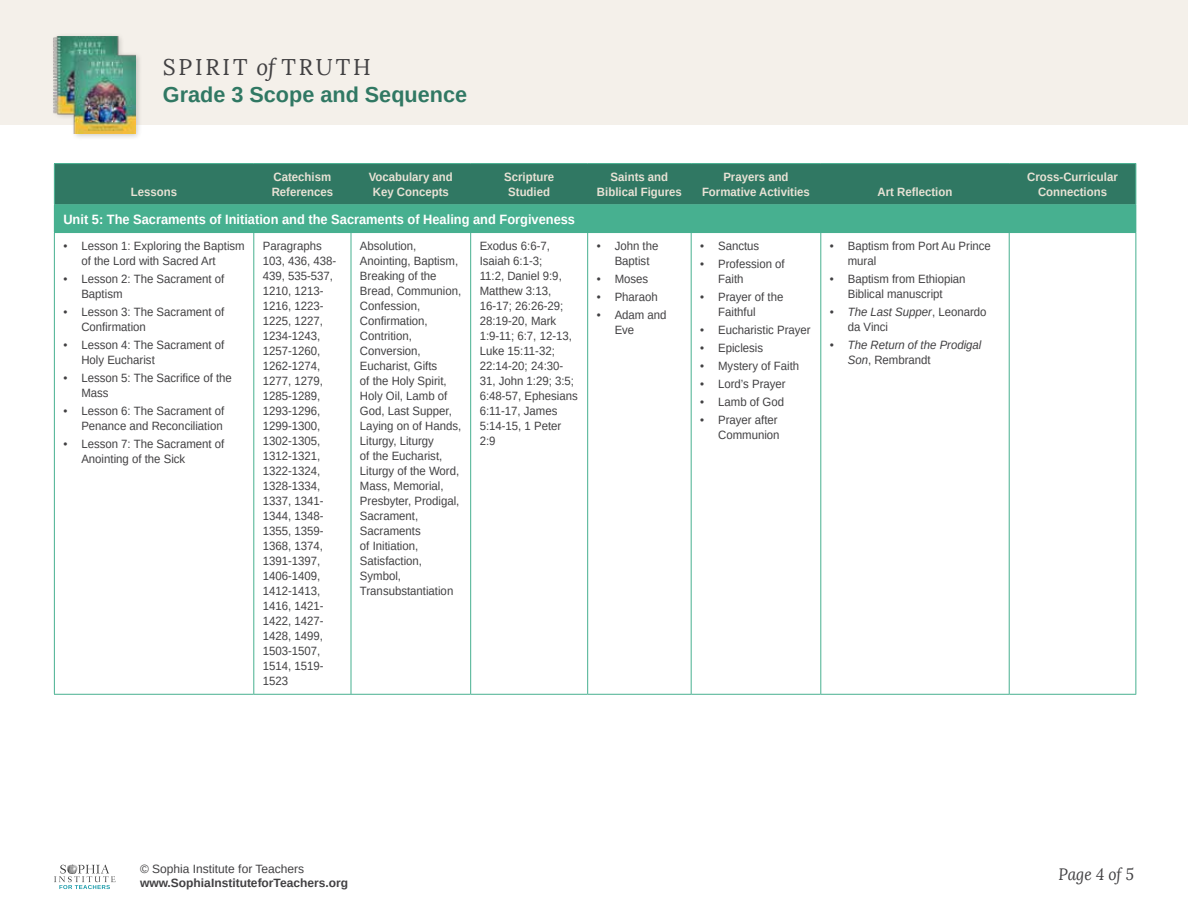
<style>
.page{position:relative;width:1188px;height:918px;background:#fff}
.page>*{position:absolute;margin:0;border:0;box-sizing:border-box;transform-origin:0 0}
.t1{font:22.65px "Lora";letter-spacing:.125em;color:#414042}
.t2{font:700 21.6px "Arimo";color:#307863}
.t3{font:italic 16.5px "Lora";color:#414042;scale:.95 1}
.t4{font:700 13.5px "Arimo";color:#fff;scale:.95 1}
.t5{font:12px/15px "Arimo";color:#414042;scale:.95 1}
.t6{font:700 12px/14.4px "Arimo";color:#e8e2d5;text-align:center;scale:.95 1}
.t7{font:italic 12px/15px "Arimo";color:#414042;scale:.95 1}
.t8{font:700 12px "Arimo";color:#414042}
.t9{font:12px "Arimo";color:#414042}
.s1{font-style:italic}
.s2{font-style:normal}
</style>
<div class="page">
<div style="left:0;top:0;width:1188px;height:124px;background:#f4f0ea"></div>
<svg style="left:54px;top:864px;width:61px;height:25px"></svg>
<div style="left:50px;top:32px;width:93px;height:109px;background:#000;opacity:.2"></div>
<img style="left:54px;top:36px;width:82px;height:98px">
<div style="left:55px;top:164px;width:1080px;height:40px;background:#307863"></div>
<div style="left:54px;top:205px;width:1082px;height:28px;background:#47b090"></div>
<hr style="left:54px;top:694px;width:200px;height:1px;background:#47b090">
<hr style="left:254px;top:694px;width:97px;height:1px;background:#47b090">
<hr style="left:351px;top:694px;width:120px;height:1px;background:#47b090">
<hr style="left:471px;top:694px;width:117px;height:1px;background:#47b090">
<hr style="left:588px;top:694px;width:103px;height:1px;background:#47b090">
<hr style="left:691px;top:694px;width:130px;height:1px;background:#47b090">
<hr style="left:821px;top:694px;width:188px;height:1px;background:#47b090">
<hr style="left:1009px;top:694px;width:127px;height:1px;background:#47b090">
<hr style="left:54px;top:163px;width:200px;height:1px;background:#47b090">
<hr style="left:54px;top:164px;width:1px;height:40px;background:#47b090">
<hr style="left:254px;top:163px;width:97px;height:1px;background:#47b090">
<hr style="left:351px;top:163px;width:120px;height:1px;background:#47b090">
<hr style="left:471px;top:163px;width:117px;height:1px;background:#47b090">
<hr style="left:588px;top:163px;width:103px;height:1px;background:#47b090">
<hr style="left:691px;top:163px;width:130px;height:1px;background:#47b090">
<hr style="left:821px;top:163px;width:188px;height:1px;background:#47b090">
<hr style="left:1009px;top:163px;width:127px;height:1px;background:#47b090">
<hr style="left:1135px;top:164px;width:1px;height:40px;background:#47b090">
<hr style="left:54px;top:204px;width:200px;height:1px;background:#47b090">
<hr style="left:254px;top:204px;width:97px;height:1px;background:#47b090">
<hr style="left:351px;top:204px;width:120px;height:1px;background:#47b090">
<hr style="left:471px;top:204px;width:117px;height:1px;background:#47b090">
<hr style="left:588px;top:204px;width:103px;height:1px;background:#47b090">
<hr style="left:691px;top:204px;width:130px;height:1px;background:#47b090">
<hr style="left:821px;top:204px;width:188px;height:1px;background:#47b090">
<hr style="left:1009px;top:204px;width:127px;height:1px;background:#47b090">
<hr style="left:54px;top:233px;width:1px;height:461px;background:#47b090">
<hr style="left:253px;top:233px;width:1px;height:461px;background:#47b090">
<hr style="left:351px;top:233px;width:1px;height:461px;background:#47b090">
<hr style="left:470px;top:233px;width:1px;height:461px;background:#47b090">
<hr style="left:587px;top:233px;width:1px;height:461px;background:#47b090">
<hr style="left:691px;top:233px;width:1px;height:461px;background:#47b090">
<hr style="left:820px;top:233px;width:1px;height:461px;background:#47b090">
<hr style="left:1009px;top:233px;width:1px;height:461px;background:#47b090">
<hr style="left:1135px;top:233px;width:1px;height:461px;background:#47b090">
<h1 class="t1" style="left:163px;top:53px;width:209px">SPIRIT <span class="s1">of</span> TRUTH</h1>
<h2 class="t2" style="left:163px;top:79px;width:306px">Grade 3 Scope and Sequence</h2>
<p class="t6" style="left:131px;top:185px;width:50px">Lessons</p>
<p class="t6" style="left:272px;top:170px;width:66px;text-align:left">Catechism<br>References</p>
<p class="t6" style="left:369px;top:170px;width:90px">Vocabulary and<br>Key Concepts</p>
<p class="t6" style="left:504px;top:170px;width:54px">Scripture<br>Studied</p>
<p class="t6" style="left:597px;top:170px;width:91px">Saints and<br>Biblical Figures</p>
<p class="t6" style="left:702px;top:170px;width:115px">Prayers and<br>Formative Activities</p>
<p class="t4" style="left:63px;top:210px;width:540px">Unit 5: The Sacraments of Initiation and the Sacraments of Healing and Forgiveness</p>
<p class="t5" style="left:81px;top:239px;width:174px;text-indent:-18px">• Lesson 1: Exploring the Baptism of the Lord with Sacred Art</p>
<p class="t5" style="left:81px;top:272px;width:152px;text-indent:-18px">• Lesson 2: The Sacrament of<br>Baptism</p>
<p class="t5" style="left:81px;top:305px;width:152px;text-indent:-18px">• Lesson 3: The Sacrament of<br>Confirmation</p>
<p class="t5" style="left:81px;top:338px;width:152px;text-indent:-18px">• Lesson 4: The Sacrament of<br>Holy Eucharist</p>
<p class="t5" style="left:81px;top:371px;width:160px;text-indent:-18px">• Lesson 5: The Sacrifice of the<br>Mass</p>
<p class="t5" style="left:63px;top:404px;width:171px;text-align:right">• Lesson 6: The Sacrament of<br>Penance and Reconciliation</p>
<p class="t5" style="left:81px;top:437px;width:152px;text-indent:-18px">• Lesson 7: The Sacrament of<br>Anointing of the Sick</p>
<p class="t5" style="left:263px;top:239px;width:79px">Paragraphs<br>103, 436, 438-<br>439, 535-537,<br>1210, 1213-<br>1216, 1223-<br>1225, 1227,<br>1234-1243,<br>1257-1260,<br>1262-1274,<br>1277, 1279,<br>1285-1289,<br>1293-1296,<br>1299-1300,<br>1302-1305,<br>1312-1321,<br>1322-1324,<br>1328-1334,<br>1337, 1341-<br>1344, 1348-<br>1355, 1359-<br>1368, 1374,<br>1391-1397,<br>1406-1409,<br>1412-1413,<br>1416, 1421-<br>1422, 1427-<br>1428, 1499,<br>1503-1507,<br>1514, 1519-<br>1523</p>
<p class="t5" style="left:360px;top:239px;width:108px">Absolution,<br>Anointing, Baptism,<br>Breaking of the<br>Bread, Communion,<br>Confession,<br>Confirmation,<br>Contrition,<br>Conversion,<br>Eucharist, Gifts<br>of the Holy Spirit,<br>Holy Oil, Lamb of<br>God, Last Supper,<br>Laying on of Hands,<br>Liturgy, Liturgy<br>of the Eucharist,<br>Liturgy of the Word,<br>Mass, Memorial,<br>Presbyter, Prodigal,<br>Sacrament,<br>Sacraments<br>of Initiation,<br>Satisfaction,<br>Symbol,<br>Transubstantiation</p>
<p class="t5" style="left:480px;top:239px;width:105px">Exodus 6:6-7,<br>Isaiah 6:1-3;<br>11:2, Daniel 9:9,<br>Matthew 3:13,<br>16-17; 26:26-29;<br>28:19-20, Mark<br>1:9-11; 6:7, 12-13,<br>Luke 15:11-32;<br>22:14-20; 24:30-<br>31, John 1:29; 3:5;<br>6:48-57, Ephesians<br>6:11-17, James<br>5:14-15, 1 Peter<br>2:9</p>
<p class="t5" style="left:615px;top:239px;width:48px;text-indent:-18px">• John the<br>Baptist</p>
<p class="t5" style="left:597px;top:272px;width:56px">• Moses</p>
<p class="t5" style="left:597px;top:290px;width:66px">• Pharaoh</p>
<p class="t5" style="left:615px;top:308px;width:56px;text-indent:-18px">• Adam and<br>Eve</p>
<p class="t5" style="left:700px;top:239px;width:64px">• Sanctus</p>
<p class="t5" style="left:718px;top:257px;width:72px;text-indent:-18px">• Profession of<br>Faith</p>
<p class="t5" style="left:718px;top:290px;width:70px;text-indent:-18px">• Prayer of the<br>Faithful</p>
<p class="t5" style="left:700px;top:323px;width:118px">• Eucharistic Prayer</p>
<p class="t5" style="left:700px;top:341px;width:68px">• Epiclesis</p>
<p class="t5" style="left:700px;top:359px;width:106px">• Mystery of Faith</p>
<p class="t5" style="left:700px;top:377px;width:92px">• Lord’s Prayer</p>
<p class="t5" style="left:700px;top:395px;width:90px">• Lamb of God</p>
<p class="t5" style="left:700px;top:413px;width:85px;text-align:right">• Prayer after<br>Communion</p>
<p class="t6" style="left:878px;top:185px;width:80px">Art Reflection</p>
<p class="t5" style="left:848px;top:239px;width:152px;text-indent:-18px">• Baptism from Port Au Prince mural</p>
<p class="t5" style="left:830px;top:272px;width:144px;text-align:center">• Baptism from Ethiopian<br>Biblical manuscript</p>
<p class="t5" style="left:848px;top:305px;width:148px;text-indent:-18px"><span class="s1">• The Last Supper</span>, Leonardo da Vinci</p>
<p class="t7" style="left:848px;top:338px;width:142px;text-indent:-18px">• The Return of the Prodigal<br>Son<span class="s2">, Rembrandt</span></p>
<p class="t6" style="left:1027px;top:170px;width:97px">Cross-Curricular<br>Connections</p>
<p class="t9" style="left:140px;top:861px;width:166px">© Sophia Institute for Teachers</p>
<p class="t8" style="left:140px;top:875px;width:210px">www.SophiaInstituteforTeachers.org</p>
<h3 class="t3" style="left:1059px;top:864px;width:81px">Page 4 of 5</h3>
</div>
